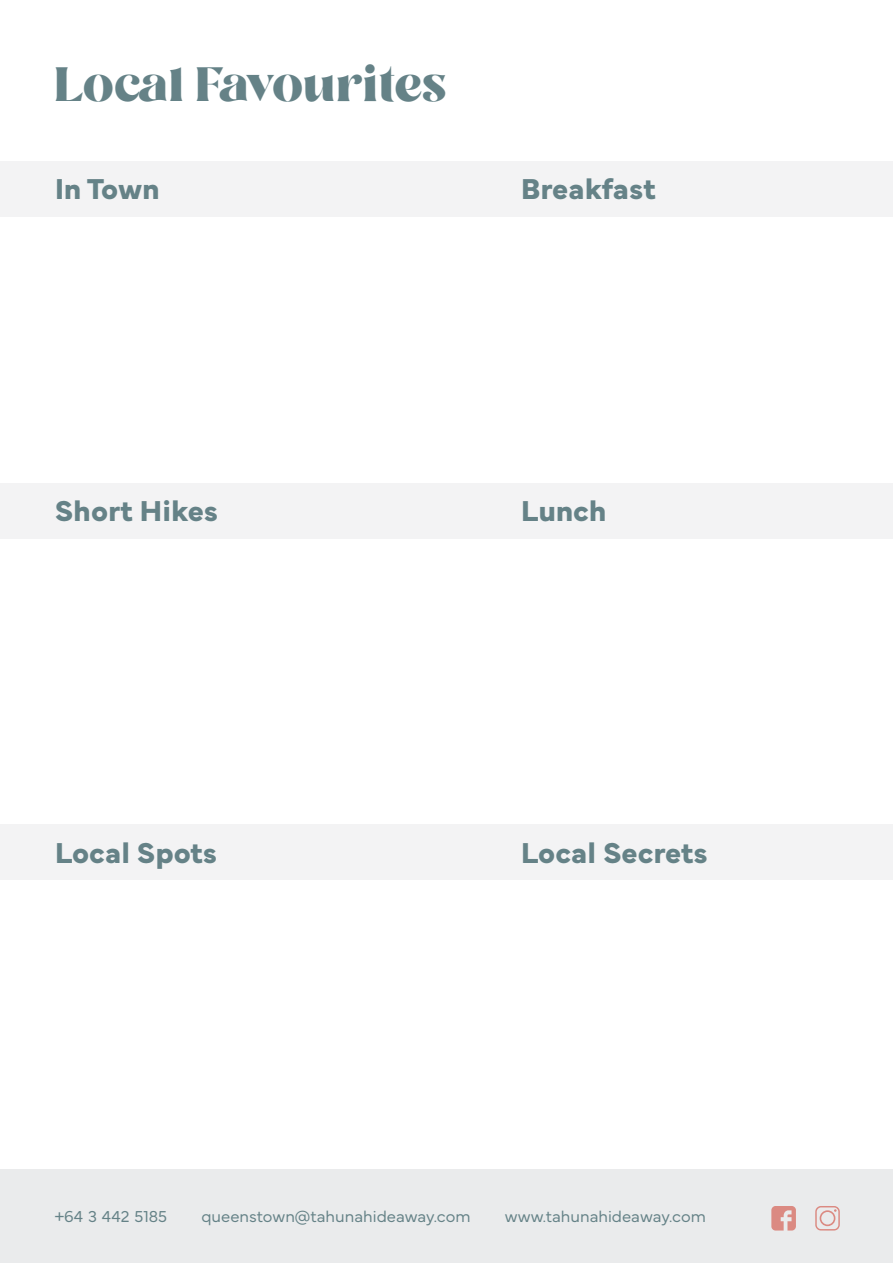
<style>
.page{position:relative;width:893px;height:1263px;background:#fff}
.page>*{position:absolute;margin:0;border:0;box-sizing:border-box;transform-origin:0 0}
.t1{font:700 48px "Losta Masta";color:#658287}
.t2{font:700 30px "Mundial";color:#658287}
.t3{font:300 16.5px "Mundial";color:#658287}
</style>
<div class="page">
<div style="left:0;top:1170px;width:893px;height:93px;background:#eaebec"></div>
<svg style="left:771px;top:1206px;width:25px;height:24px"></svg>
<svg style="left:815px;top:1206px;width:25px;height:24px"></svg>
<div style="left:0;top:161px;width:893px;height:56px;background:#f3f3f4"></div>
<div style="left:0;top:483px;width:893px;height:55px;background:#f3f3f4"></div>
<div style="left:0;top:824px;width:893px;height:56px;background:#f3f3f4"></div>
<h1 class="t1" style="left:55px;top:55px;width:393px">Local Favourites</h1>
<h2 class="t2" style="left:55px;top:165px;width:106px">In Town</h2>
<h2 class="t2" style="left:521px;top:165px;width:136px">Breakfast</h2>
<h2 class="t2" style="left:55px;top:487px;width:165px">Short Hikes</h2>
<h2 class="t2" style="left:521px;top:487px;width:87px">Lunch</h2>
<h2 class="t2" style="left:55px;top:829px;width:164px">Local Spots</h2>
<h2 class="t2" style="left:521px;top:829px;width:188px">Local Secrets</h2>
<p class="t3" style="left:55px;top:1203px;width:114px">+64 3 442 5185</p>
<p class="t3" style="left:201px;top:1203px;width:271px">queenstown@tahunahideaway.com</p>
<p class="t3" style="left:505px;top:1203px;width:202px">www.tahunahideaway.com</p>
</div>
